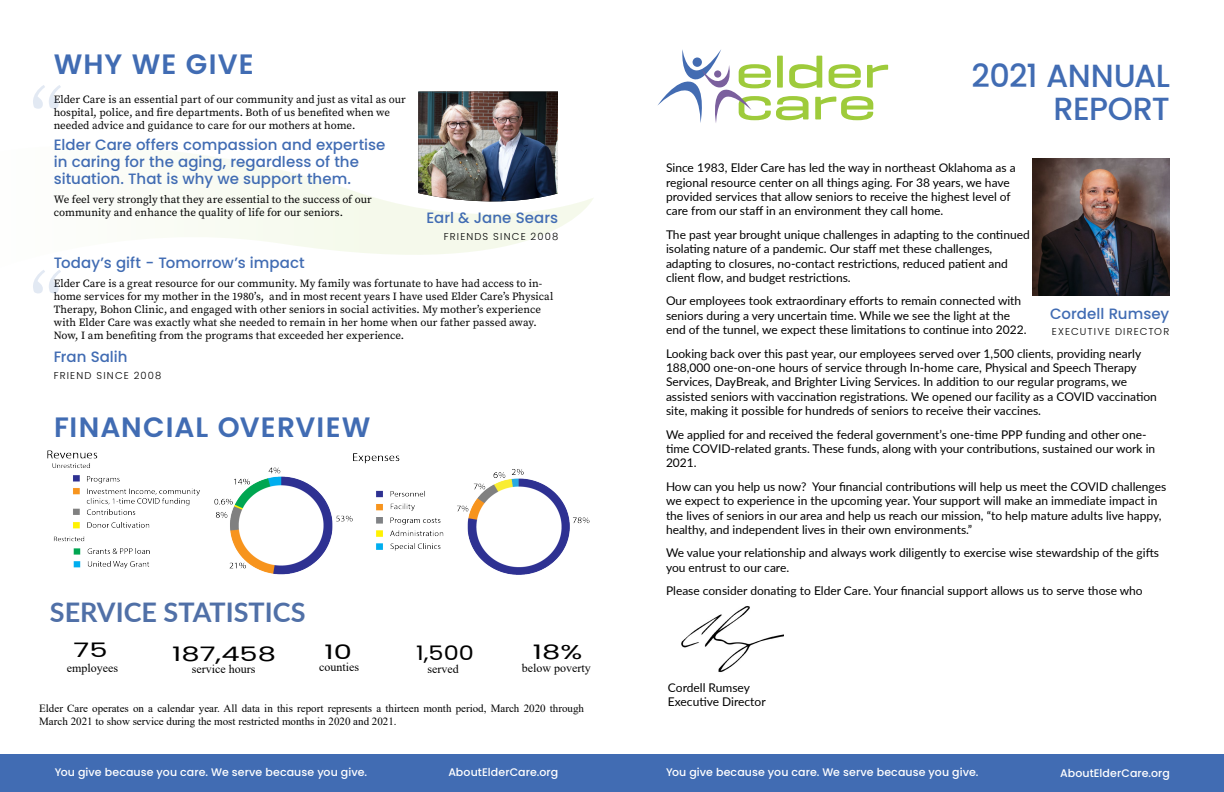
<style>
.page{position:relative;width:1224px;height:792px;background:#fff}
.page>*{position:absolute;margin:0;border:0;box-sizing:border-box;transform-origin:0 0}
.t1{font:78px "Source Serif Pro";color:#416cb3}
.t2{font:500 32px/33px "Poppins";letter-spacing:-.02em;color:#416cb3;text-align:right}
.t3{font:600 28px "Poppins";letter-spacing:.035em;color:#416cb3}
.t4{font:700 27px "Lato";color:#5070a7}
.t5{font:20px "Poppins";color:#000;scale:1.45 1}
.t6{font:20px "Poppins";color:#000;scale:1.2 1}
.t7{font:500 15px/17px "Poppins";letter-spacing:.005em;color:#416cb3}
.t8{font:12px/14.4px "Lato";color:#000}
.t9{font:12px "Times New Roman";color:#000}
.t10{font:11px/13px "Source Serif Pro";color:#000}
.t11{font:11px/13.2px "Times New Roman";color:#000}
.t12{font:500 11px "Poppins";letter-spacing:.01em;color:#fff}
.t13{font:300 10px "Poppins";letter-spacing:.115em;color:#000101}
</style>
<div class="page">
<svg style="left:177px;top:152px;width:416px;height:103px"></svg>
<svg style="left:657px;top:49px;width:231px;height:74px"></svg>
<div style="left:0;top:755px;width:1224px;height:37px;background:#416cb3"></div>
<svg style="left:418px;top:202px;width:140px;height:10px"></svg>
<img style="left:418px;top:92px;width:140px;height:110px">
<img style="left:681px;top:606px;width:103px;height:67px">
<img style="left:1032px;top:158px;width:138px;height:138px">
<img style="left:47px;top:450px;width:543px;height:125px">
<h3 class="t3" style="left:54px;top:48px;width:201px">WHY WE GIVE</h3>
<p class="t10" style="left:54px;top:93px;width:354px">Elder Care is an essential part of our community and just as vital as our hospital, police, and fire departments. Both of us benefited when we needed advice and guidance to care for our mothers at home.</p>
<p class="t7" style="left:54px;top:137px;width:333px">Elder Care offers compassion and expertise in caring for the aging, regardless of the situation. That is why we support them.</p>
<p class="t10" style="left:54px;top:193px;width:320px">We feel very strongly that they are essential to the success of our community and enhance the quality of life for our seniors.</p>
<h1 class="t1" style="left:30px;top:65px;width:34px">“</h1>
<p class="t7" style="left:427px;top:209px;width:133px">Earl &amp; Jane Sears</p>
<p class="t13" style="left:444px;top:230px;width:116px">FRIENDS SINCE 2008</p>
<p class="t7" style="left:54px;top:254px;width:253px">Today’s gift - Tomorrow’s impact</p>
<p class="t10" style="left:54px;top:277px;width:501px">Elder Care is a great resource for our community. My family was fortunate to have had access to in&shy;home services for my mother in the 1980’s, and in most recent years I have used Elder Care’s Physical Therapy, Bohon Clinic, and engaged with other seniors in social activities. My mother’s experience with Elder Care was exactly what she needed to remain in her home when our father passed away.<br>Now, I am benefiting from the programs that exceeded her experience.</p>
<p class="t7" style="left:54px;top:349px;width:75px">Fran Salih</p>
<p class="t13" style="left:54px;top:370px;width:109px">FRIEND SINCE 2008</p>
<h1 class="t1" style="left:30px;top:250px;width:34px">“</h1>
<h3 class="t3" style="left:54px;top:411px;width:318px">FINANCIAL OVERVIEW</h3>
<h3 class="t4" style="left:50px;top:593px;width:257px">SERVICE STATISTICS</h3>
<h3 class="t5" style="left:74px;top:639px;width:25px">75</h3>
<p class="t9" style="left:67px;top:660px;width:53px">employees</p>
<h3 class="t5" style="left:172px;top:642px;width:73px">187,458</h3>
<p class="t9" style="left:192px;top:661px;width:65px">service hours</p>
<h3 class="t5" style="left:325px;top:640px;width:20px">10</h3>
<p class="t9" style="left:319px;top:659px;width:41px">counties</p>
<h3 class="t6" style="left:416px;top:641px;width:50px">1,500</h3>
<p class="t9" style="left:427px;top:660px;width:33px">served</p>
<h3 class="t5" style="left:533px;top:640px;width:36px">18%</h3>
<p class="t9" style="left:522px;top:660px;width:70px">below poverty</p>
<p class="t11" style="left:39px;top:701px;width:546px">Elder Care operates on a calendar year. All data in this report represents a thirteen month period, March 2020 through<br>March 2021 to show service during the most restricted months in 2020 and 2021.</p>
<h2 class="t2" style="left:972px;top:60px;width:200px">2021 ANNUAL<br>REPORT</h2>
<p class="t8" style="left:666px;top:160px;width:351px">Since 1983, Elder Care has led the way in northeast Oklahoma as a regional resource center on all things aging. For 38 years, we have provided services that allow seniors to receive the highest level of care from our staff in an environment they call home.</p>
<p class="t8" style="left:666px;top:227px;width:365px">The past year brought unique challenges in adapting to the continued isolating nature of a pandemic. Our staff met these challenges, adapting to closures, no-contact restrictions, reduced patient and client flow, and budget restrictions.</p>
<p class="t8" style="left:666px;top:293px;width:362px">Our employees took extraordinary efforts to remain connected with seniors during a very uncertain time. While we see the light at the end of the tunnel, we expect these limitations to continue into 2022.</p>
<p class="t8" style="left:666px;top:346px;width:492px">Looking back over this past year, our employees served over 1,500 clients, providing nearly 188,000 one-on-one hours of service through In-home care, Physical and Speech Therapy Services, DayBreak, and Brighter Living Services. In addition to our regular programs, we assisted seniors with vaccination registrations. We opened our facility as a COVID vaccination site, making it possible for hundreds of seniors to receive their vaccines.</p>
<p class="t8" style="left:666px;top:427px;width:491px">We applied for and received the federal government’s one-time PPP funding and other one&shy;time COVID-related grants. These funds, along with your contributions, sustained our work in<br>2021.</p>
<p class="t8" style="left:666px;top:479px;width:502px">How can you help us now? Your financial contributions will help us meet the COVID challenges we expect to experience in the upcoming year. Your support will make an immediate impact in the lives of seniors in our area and help us reach our mission, “to help mature adults live happy, healthy, and independent lives in their own environments.”</p>
<p class="t8" style="left:666px;top:545px;width:495px">We value your relationship and always work diligently to exercise wise stewardship of the gifts you entrust to our care.</p>
<p class="t8" style="left:666px;top:583px;width:478px">Please consider donating to Elder Care. Your financial support allows us to serve those who</p>
<p class="t7" style="left:1050px;top:305px;width:121px">Cordell Rumsey</p>
<p class="t13" style="left:1052px;top:326px;width:119px">EXECUTIVE DIRECTOR</p>
<p class="t8" style="left:668px;top:680px;width:99px">Cordell Rumsey<br>Executive Director</p>
<p class="t12" style="left:55px;top:766px;width:314px">You give because you care. We serve because you give.</p>
<p class="t12" style="left:1060px;top:767px;width:111px">AboutElderCare.org</p>
<p class="t12" style="left:666px;top:766px;width:314px">You give because you care. We serve because you give.</p>
<p class="t12" style="left:448px;top:766px;width:111px">AboutElderCare.org</p>
</div>
